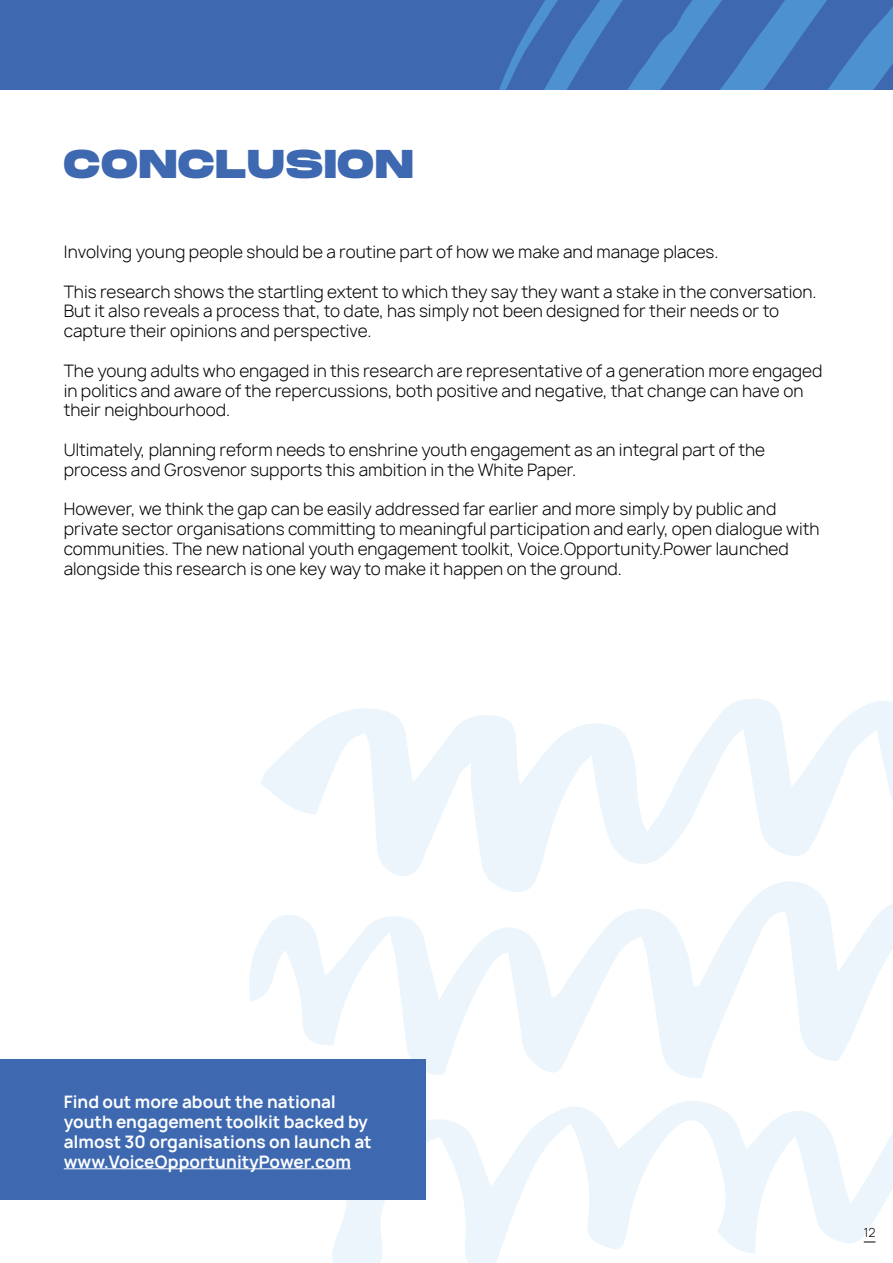
<style>
.page{position:relative;width:893px;height:1263px;background:#fff}
.page>*{position:absolute;margin:0;border:0;box-sizing:border-box;transform-origin:0 0}
.t1{font:800 40.2px "Monument Extended";letter-spacing:.04em;color:#3e69b1}
.t2{font:300 16.5px/19.8px "Manrope";color:#000}
.t3{font:700 16.5px/19.8px "Manrope";color:#fff}
.t4{font:300 12px "Manrope";color:#000}
</style>
<div class="page">
<div style="left:0;top:0;width:893px;height:89px;background:#3e69b1"></div>
<svg style="left:499px;top:0;width:394px;height:89px"></svg>
<svg style="left:249px;top:892px;width:644px;height:182px"></svg>
<svg style="left:261px;top:699px;width:632px;height:193px"></svg>
<svg style="left:217px;top:1074px;width:676px;height:183px"></svg>
<svg style="left:332px;top:1257px;width:166px;height:6px"></svg>
<div style="left:0;top:1059px;width:425px;height:140px;background:#3e69b1"></div>
<hr style="left:64px;top:1168px;width:287px;height:1px;background:#fff">
<h1 class="t1" style="left:64px;top:134px;width:351px">CONCLUSION</h1>
<p class="t2" style="left:64px;top:242px;width:656px">Involving young people should be a routine part of how we make and manage places.</p>
<p class="t2" style="left:64px;top:282px;width:754px">This research shows the startling extent to which they say they want a stake in the conversation.<br>But it also reveals a process that, to date, has simply not been designed for their needs or to capture their opinions and perspective.</p>
<p class="t2" style="left:64px;top:361px;width:760px">The young adults who engaged in this research are representative of a generation more engaged in politics and aware of the repercussions, both positive and negative, that change can have on their neighbourhood.</p>
<p class="t2" style="left:64px;top:440px;width:703px">Ultimately, planning reform needs to enshrine youth engagement as an integral part of the process and Grosvenor supports this ambition in the White Paper.</p>
<p class="t2" style="left:64px;top:500px;width:757px">However, we think the gap can be easily addressed far earlier and more simply by public and private sector organisations committing to meaningful participation and early, open dialogue with communities. The new national youth engagement toolkit, Voice.Opportunity.Power launched alongside this research is one key way to make it happen on the ground.</p>
<p class="t3" style="left:64px;top:1092px;width:309px">Find out more about the national youth engagement toolkit backed by almost 30 organisations on launch at www.VoiceOpportunityPower.com</p>
<p class="t4" style="left:864px;top:1226px;width:13px">12</p>
</div>
